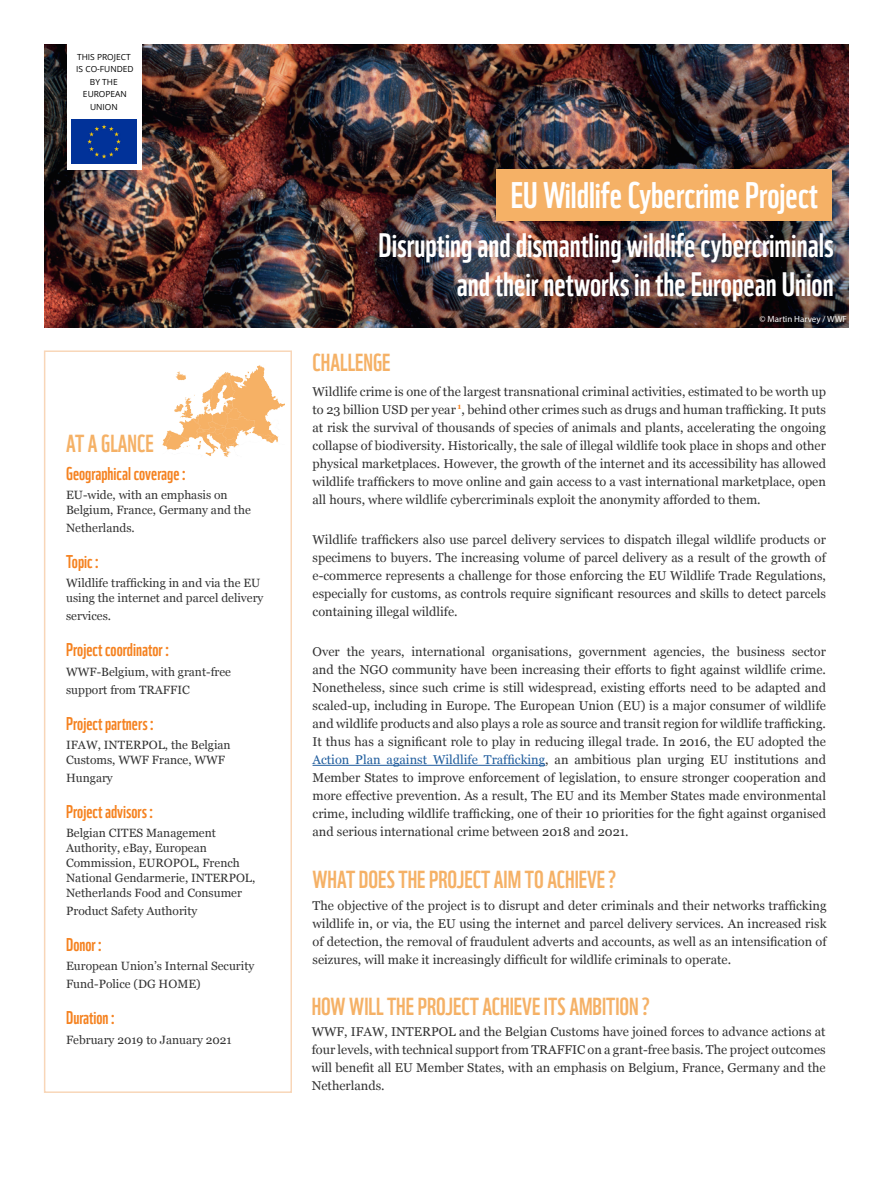
<style>
.page{position:relative;width:893px;height:1178px;background:#fff}
.page>*{position:absolute;margin:0;border:0;box-sizing:border-box;transform-origin:0 0}
.t1{font:36px "WWF";color:#fff}
.t2{font:33px/39px "WWF";color:#fff;text-align:right}
.t3{font:24px "WWF";color:#f5b166}
.t4{font:18px "WWF";color:#f58220}
.t5{font:12.75px/18px "Georgia";color:#333;text-align:justify}
.t6{font:12px/15px "Georgia";color:#333}
.t7{font:9px "Myriad Pro";color:#fff}
.t8{font:8.4px/12.6px "Open Sans";color:#000;text-align:center}
.s1{color:#215e9e}
</style>
<div class="page">
<div style="left:44px;top:350px;width:248px;height:743px;border:2px solid #f8d6b8"></div>
<img style="left:45px;top:45px;width:803px;height:282px">
<div style="left:497px;top:169px;width:335px;height:52px;background:#f5b166"></div>
<hr style="left:313px;top:765px;width:232px;height:1px;background:#215e9e">
<img style="left:163px;top:365px;width:121px;height:92px">
<div style="left:67px;top:43px;width:74px;height:126px;background:#fff"></div>
<div style="left:71px;top:119px;width:66px;height:44px;background:#013299"></div>
<p class="t8" style="left:76px;top:50px;width:59px">THIS PROJECT<br>IS CO-FUNDED<br>BY THE<br>EUROPEAN<br>UNION</p>
<h3 class="t3" style="left:66px;top:425px;width:89px">AT A GLANCE</h3>
<h3 class="t4" style="left:66px;top:459px;width:122px">Geographical coverage:</h3>
<p class="t6" style="left:66px;top:488px;width:186px">EU-wide, with an emphasis on<br>Belgium, France, Germany and the</p>
<p class="t6" style="left:66px;top:521px;width:70px">Netherlands.</p>
<h3 class="t4" style="left:66px;top:547px;width:35px">Topic:</h3>
<p class="t6" style="left:66px;top:576px;width:199px">Wildlife trafficking in and via the EU using the internet and parcel delivery</p>
<p class="t6" style="left:66px;top:609px;width:47px">services.</p>
<h3 class="t4" style="left:66px;top:636px;width:105px">Project coordinator :</h3>
<p class="t6" style="left:66px;top:663px;width:166px;line-height:18px">WWF-Belgium, with grant-free support from TRAFFIC</p>
<h3 class="t4" style="left:66px;top:709px;width:90px">Project partners:</h3>
<p class="t6" style="left:66px;top:737px;width:166px">IFAW, INTERPOL, the Belgian<br>Customs, WWF France, WWF</p>
<p class="t6" style="left:66px;top:770px;width:48px">Hungary</p>
<h3 class="t4" style="left:66px;top:797px;width:89px">Project advisors:</h3>
<p class="t6" style="left:66px;top:826px;width:191px">Belgian CITES Management<br>Authority, eBay, European<br>Commission, EUROPOL, French<br>National Gendarmerie, INTERPOL,<br>Netherlands Food and Consumer</p>
<p class="t6" style="left:66px;top:904px;width:133px">Product Safety Authority</p>
<h3 class="t4" style="left:66px;top:930px;width:38px">Donor :</h3>
<p class="t6" style="left:66px;top:957px;width:190px;line-height:18px">European Union’s Internal Security<br>Fund-Police (DG HOME)</p>
<h3 class="t4" style="left:66px;top:1004px;width:51px">Duration:</h3>
<p class="t6" style="left:66px;top:1032px;width:167px">February 2019 to January 2021</p>
<h1 class="t1" style="left:511px;top:167px;width:308px">EU Wildlife Cybercrime Project</h1>
<h2 class="t2" style="left:378px;top:222px;width:457px">Disrupting and dismantling wildlife cybercriminals and their networks in the European Union</h2>
<h3 class="t3" style="left:313px;top:344px;width:80px">CHALLENGE</h3>
<p class="t7" style="left:759px;top:314px;width:89px">© Martin Harvey / WWF</p>
<p class="t5" style="left:313px;top:382px;width:515px">Wildlife crime is one of the largest transnational criminal activities, estimated to be worth up to 23 billion USD per year <sup>1</sup>, behind other crimes such as drugs and human trafficking. It puts at risk the survival of thousands of species of animals and plants, accelerating the ongoing collapse of biodiversity. Historically, the sale of illegal wildlife took place in shops and other physical marketplaces. However, the growth of the internet and its accessibility has allowed wildlife traffickers to move online and gain access to a vast international marketplace, open all hours, where wildlife cybercriminals exploit the anonymity afforded to them.</p>
<p class="t5" style="left:313px;top:531px;width:515px">Wildlife traffickers also use parcel delivery services to dispatch illegal wildlife products or specimens to buyers. The increasing volume of parcel delivery as a result of the growth of e-commerce represents a challenge for those enforcing the EU Wildlife Trade Regulations, especially for customs, as controls require significant resources and skills to detect parcels containing illegal wildlife.</p>
<p class="t5" style="left:313px;top:643px;width:515px">Over the years, international organisations, government agencies, the business sector and the NGO community have been increasing their efforts to fight against wildlife crime.<br>Nonetheless, since such crime is still widespread, existing efforts need to be adapted and scaled-up, including in Europe. The European Union (EU) is a major consumer of wildlife and wildlife products and also plays a role as source and transit region for wildlife trafficking.<br>It thus has a significant role to play in reducing illegal trade. In 2016, the EU adopted the <span class="s1">Action Plan against Wildlife Trafficking</span>, an ambitious plan urging EU institutions and Member States to improve enforcement of legislation, to ensure stronger cooperation and more effective prevention. As a result, The EU and its Member States made environmental crime, including wildlife trafficking, one of their 10 priorities for the fight against organised and serious international crime between 2018 and 2021.</p>
<h3 class="t3" style="left:313px;top:860px;width:305px">WHAT DOES THE PROJECT AIM TO ACHIEVE?</h3>
<p class="t5" style="left:313px;top:896px;width:515px">The objective of the project is to disrupt and deter criminals and their networks trafficking wildlife in, or via, the EU using the internet and parcel delivery services. An increased risk of detection, the removal of fraudulent adverts and accounts, as well as an intensification of seizures, will make it increasingly difficult for wildlife criminals to operate.</p>
<h3 class="t3" style="left:312px;top:988px;width:340px">HOW WILL THE PROJECT ACHIEVE ITS AMBITION?</h3>
<p class="t5" style="left:312px;top:1023px;width:515px">WWF, IFAW, INTERPOL and the Belgian Customs have joined forces to advance actions at four levels, with technical support from TRAFFIC on a grant-free basis. The project outcomes will benefit all EU Member States, with an emphasis on Belgium, France, Germany and the Netherlands.</p>
</div>
